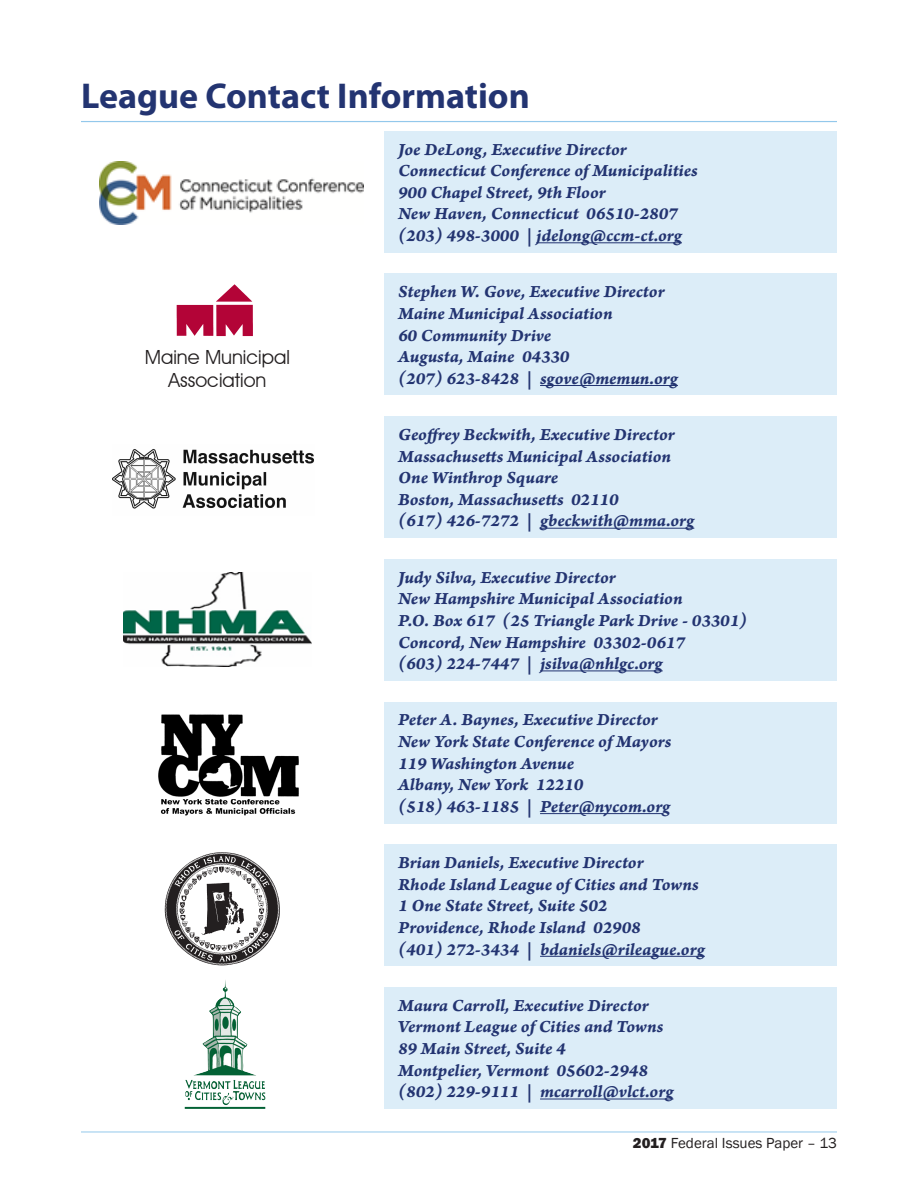
<style>
.page{position:relative;width:918px;height:1188px;background:#fff}
.page>*{position:absolute;margin:0;border:0;box-sizing:border-box;transform-origin:0 0}
.HEADLINE-2017_FIP{font:700 36px "Myriad Pro";color:#233471}
.t1{font:19.5px "Avant Garde IT Cby BT";color:#231f20}
.Highlight_Bold_Itali{font:18px "Arno Pro Bold Italic Caption";letter-spacing:-.005em;color:#233471}
.t2{font:15px "Franklin Gothic";color:#231f20}
.s1{font-weight:800}
</style>
<div class="page">
<hr style="left:81px;top:1132px;width:756px;height:1px;background:#93c8eb">
<div style="left:385px;top:987px;width:452px;height:122px;background:#dcedf8"></div>
<hr style="left:540px;top:1099px;width:133px;height:1px;background:#233471">
<div style="left:385px;top:845px;width:452px;height:121px;background:#dcedf8"></div>
<hr style="left:540px;top:956px;width:165px;height:1px;background:#233471">
<div style="left:385px;top:702px;width:452px;height:121px;background:#dcedf8"></div>
<hr style="left:540px;top:813px;width:122px;height:1px;background:#233471">
<div style="left:385px;top:559px;width:452px;height:122px;background:#dcedf8"></div>
<hr style="left:540px;top:670px;width:123px;height:1px;background:#233471">
<img style="left:113px;top:449px;width:201px;height:60px">
<div style="left:385px;top:274px;width:452px;height:121px;background:#dcedf8"></div>
<hr style="left:540px;top:385px;width:138px;height:1px;background:#233471">
<div style="left:385px;top:416px;width:452px;height:122px;background:#dcedf8"></div>
<hr style="left:540px;top:528px;width:154px;height:1px;background:#233471">
<div style="left:385px;top:131px;width:452px;height:122px;background:#dcedf8"></div>
<hr style="left:536px;top:242px;width:146px;height:1px;background:#233471">
<img style="left:176px;top:284px;width:77px;height:53px">
<img style="left:185px;top:980px;width:80px;height:109px">
<img style="left:164px;top:852px;width:115px;height:113px">
<img style="left:159px;top:714px;width:140px;height:102px">
<hr style="left:81px;top:121px;width:756px;height:1px;background:#93c8eb">
<img style="left:100px;top:161px;width:264px;height:63px">
<img style="left:123px;top:573px;width:188px;height:93px">
<p class="HEADLINE-2017_FIP" style="left:81px;top:72px;width:450px">League Contact Information</p>
<p class="t1" style="left:145px;top:345px;width:146px">Maine Municipal</p>
<p class="t1" style="left:169px;top:368px;width:99px">Association</p>
<p class="Highlight_Bold_Itali" style="left:398px;top:138px;width:230px">Joe DeLong, Executive Director</p>
<p class="Highlight_Bold_Itali" style="left:398px;top:159px;width:301px">Connecticut Conference of Municipalities</p>
<p class="Highlight_Bold_Itali" style="left:398px;top:181px;width:209px">900 Chapel Street, 9th Floor</p>
<p class="Highlight_Bold_Itali" style="left:398px;top:202px;width:281px">New Haven, Connecticut 06510-2807</p>
<p class="Highlight_Bold_Itali" style="left:398px;top:224px;width:285px">(203) 498-3000 | jdelong@ccm-ct.org</p>
<p class="Highlight_Bold_Itali" style="left:398px;top:280px;width:268px">Stephen W. Gove, Executive Director</p>
<p class="Highlight_Bold_Itali" style="left:398px;top:302px;width:216px">Maine Municipal Association</p>
<p class="Highlight_Bold_Itali" style="left:398px;top:324px;width:155px">60 Community Drive</p>
<p class="Highlight_Bold_Itali" style="left:398px;top:345px;width:173px">Augusta, Maine 04330</p>
<p class="Highlight_Bold_Itali" style="left:398px;top:367px;width:281px">(207) 623-8428 | sgove@memun.org</p>
<p class="Highlight_Bold_Itali" style="left:398px;top:423px;width:278px">Geoffrey Beckwith, Executive Director</p>
<p class="Highlight_Bold_Itali" style="left:398px;top:445px;width:275px">Massachusetts Municipal Association</p>
<p class="Highlight_Bold_Itali" style="left:398px;top:466px;width:162px">One Winthrop Square</p>
<p class="Highlight_Bold_Itali" style="left:398px;top:488px;width:222px">Boston, Massachusetts 02110</p>
<p class="Highlight_Bold_Itali" style="left:398px;top:509px;width:298px">(617) 426-7272 | gbeckwith@mma.org</p>
<p class="Highlight_Bold_Itali" style="left:398px;top:566px;width:219px">Judy Silva, Executive Director</p>
<p class="Highlight_Bold_Itali" style="left:398px;top:587px;width:286px">New Hampshire Municipal Association</p>
<p class="Highlight_Bold_Itali" style="left:398px;top:609px;width:351px">P.O. Box 617 (25 Triangle Park Drive - 03301)</p>
<p class="Highlight_Bold_Itali" style="left:398px;top:631px;width:288px">Concord, New Hampshire 03302-0617</p>
<p class="Highlight_Bold_Itali" style="left:398px;top:652px;width:266px">(603) 224-7447 | jsilva@nhlgc.org</p>
<p class="Highlight_Bold_Itali" style="left:398px;top:708px;width:261px">Peter A. Baynes, Executive Director</p>
<p class="Highlight_Bold_Itali" style="left:398px;top:730px;width:275px">New York State Conference of Mayors</p>
<p class="Highlight_Bold_Itali" style="left:398px;top:752px;width:178px">119 Washington Avenue</p>
<p class="Highlight_Bold_Itali" style="left:398px;top:773px;width:187px">Albany, New York 12210</p>
<p class="Highlight_Bold_Itali" style="left:398px;top:795px;width:274px">(518) 463-1185 | Peter@nycom.org</p>
<p class="Highlight_Bold_Itali" style="left:398px;top:851px;width:247px">Brian Daniels, Executive Director</p>
<p class="Highlight_Bold_Itali" style="left:398px;top:873px;width:302px">Rhode Island League of Cities and Towns</p>
<p class="Highlight_Bold_Itali" style="left:398px;top:894px;width:211px">1 One State Street, Suite 502</p>
<p class="Highlight_Bold_Itali" style="left:398px;top:916px;width:244px">Providence, Rhode Island 02908</p>
<p class="Highlight_Bold_Itali" style="left:398px;top:938px;width:308px">(401) 272-3434 | bdaniels@rileague.org</p>
<p class="Highlight_Bold_Itali" style="left:398px;top:994px;width:252px">Maura Carroll, Executive Director</p>
<p class="Highlight_Bold_Itali" style="left:398px;top:1015px;width:267px">Vermont League of Cities and Towns</p>
<p class="Highlight_Bold_Itali" style="left:398px;top:1037px;width:169px">89 Main Street, Suite 4</p>
<p class="Highlight_Bold_Itali" style="left:398px;top:1059px;width:251px">Montpelier, Vermont 05602-2948</p>
<p class="Highlight_Bold_Itali" style="left:398px;top:1080px;width:277px">(802) 229-9111 | mcarroll@vlct.org</p>
<p class="t2" style="left:633px;top:1134px;width:206px"><span class="s1">2017</span> Federal Issues Paper – 13</p>
</div>
